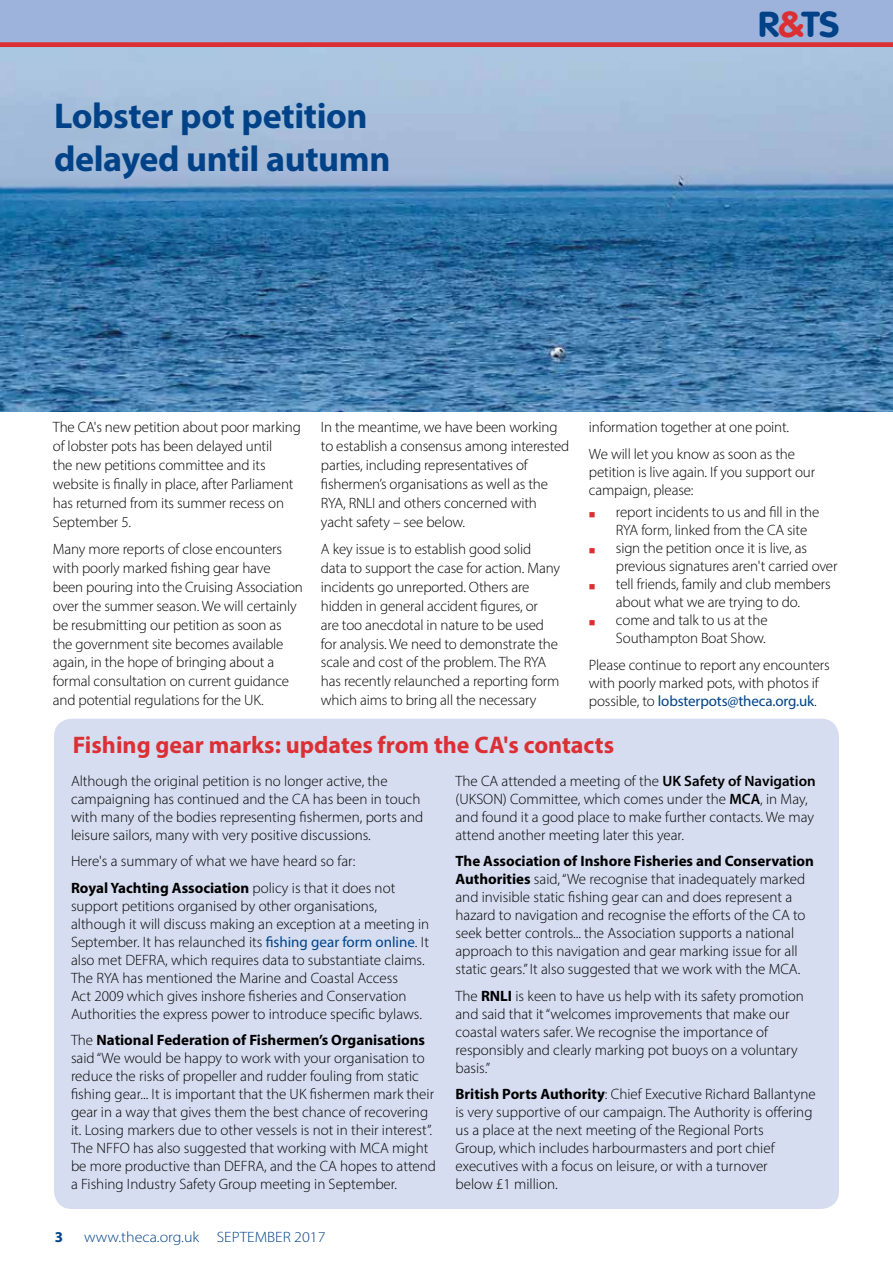
<style>
.page{position:relative;width:893px;height:1263px;background:#fff}
.page>*{position:absolute;margin:0;border:0;box-sizing:border-box;transform-origin:0 0}
.t1{font:700 36px/43.2px "Myriad Pro";letter-spacing:-.01em;color:#004288}
.t2{font:700 36px "Vag Rounded";color:#004288;scale:1.07 1}
.t3{font:700 24px "Myriad Pro";color:#dc2f34}
.t4{font:300 15px/18px "Myriad Pro";color:#000}
.t5{font:300 15px "Myriad Pro";color:#004288;scale:1.07 1}
.t6{font:700 15px "Myriad Pro";color:#004288}
.s1{color:#dc2f34}
.s2{font-weight:400;color:#004288}
.s3{font-weight:700}
.s4{font-weight:600}
</style>
<div class="page">
<div style="left:0;top:0;width:893px;height:44px;background:#9eb3db"></div>
<img style="left:0;top:47px;width:893px;height:365px">
<div style="left:54px;top:719px;width:785px;height:490px;background:#d6ddf0;border-radius:18px"></div>
<hr style="left:0;top:43px;width:893px;height:4px;background:#dc2f34">
<h1 class="t1" style="left:54px;top:93px;width:338px">Lobster pot petition delayed until autumn</h1>
<h1 class="t2" style="left:759px;top:3px;width:77px">R<span class="s1">&amp;</span>TS</h1>
<p class="t4" style="left:53px;top:418px;width:249px;line-height:18.9px">The CA's new petition about poor marking of lobster pots has been delayed until<br>the new petitions committee and its website is finally in place, after Parliament has returned from its summer recess on September 5.</p>
<p class="t4" style="left:53px;top:540px;width:251px;line-height:18.9px">Many more reports of close encounters with poorly marked fishing gear have been pouring into the Cruising Association over the summer season. We will certainly be resubmitting our petition as soon as the government site becomes available again, in the hope of bringing about a formal consultation on current guidance and potential regulations for the UK.</p>
<p class="t4" style="left:321px;top:418px;width:250px;line-height:18.9px">In the meantime, we have been working to establish a consensus among interested parties, including representatives of fishermen’s organisations as well as the RYA, RNLI and others concerned with yacht safety – see below.</p>
<p class="t4" style="left:321px;top:540px;width:241px;line-height:18.9px">A key issue is to establish good solid data to support the case for action. Many incidents go unreported. Others are hidden in general accident figures, or<br>are too anecdotal in nature to be used for analysis. We need to demonstrate the scale and cost of the problem. The RYA has recently relaunched a reporting form which aims to bring all the necessary</p>
<p class="t4" style="left:589px;top:414px;width:208px;line-height:26.5px">information together at one point.<br>We will let you know as soon as the</p>
<p class="t4" style="left:589px;top:463px;width:228px">petition is live again. If you support our campaign, please:</p>
<p class="t4" style="left:616px;top:503px;width:205px;text-indent:-27px"><span class="s1">■</span> report incidents to us and fill in the<br>RYA form, linked from the CA site</p>
<p class="t4" style="left:616px;top:539px;width:223px;text-indent:-27px"><span class="s1">■</span> sign the petition once it is live, as previous signatures aren't carried over</p>
<p class="t4" style="left:589px;top:575px;width:243px;text-align:center"><span class="s1">■</span> tell friends, family and club members about what we are trying to do.</p>
<p class="t4" style="left:589px;top:611px;width:180px;text-align:right"><span class="s1">■</span> come and talk to us at the<br>Southampton Boat Show.</p>
<p class="t4" style="left:589px;top:656px;width:242px">Please continue to report any encounters with poorly marked pots, with photos if possible, to <span class="s2">lobsterpots@theca.org.uk</span>.</p>
<h2 class="t3" style="left:73px;top:729px;width:543px">Fishing gear marks: updates from the CA's contacts</h2>
<p class="t4" style="left:71px;top:771px;width:354px">Although the original petition is no longer active, the campaigning has continued and the CA has been in touch with many of the bodies representing fishermen, ports and leisure sailors, many with very positive discussions.</p>
<p class="t4" style="left:71px;top:848px;width:326px;line-height:26.5px">Here's a summary of what we have heard so far:<br><span class="s3">Royal Yachting Association</span> policy is that it does not</p>
<p class="t4" style="left:71px;top:896px;width:360px">support petitions organised by other organisations, although it will discuss making an exception at a meeting in September. It has relaunched its <span class="s2">fishing gear form online</span>. It also met DEFRA, which requires data to substantiate claims.<br>The RYA has mentioned the Marine and Coastal Access<br>Act 2009 which gives inshore fisheries and Conservation Authorities the express power to introduce specific bylaws.</p>
<p class="t4" style="left:71px;top:1031px;width:366px">The <span class="s3">National Federation of Fishermen’s Organisations </span>said “We would be happy to work with your organisation to reduce the risks of propeller and rudder fouling from static fishing gear... It is important that the UK fishermen mark their gear in a way that gives them the best chance of recovering it. Losing markers due to other vessels is not in their interest”.<br>The NFFO has also suggested that working with MCA might be more productive than DEFRA, and the CA hopes to attend a Fishing Industry Safety Group meeting in September.</p>
<p class="t6" style="left:55px;top:1227px;width:10px">3</p>
<p class="t5" style="left:84px;top:1227px;width:227px">www.theca.org.uk SEPTEMBER 2017</p>
<p class="t4" style="left:455px;top:771px;width:362px">The CA attended a meeting of the <span class="s4">UK Safety of Navigation </span>(UKSON) Committee, which comes under the <span class="s4">MCA</span>, in May, and found it a good place to make further contacts. We may attend another meeting later this year.</p>
<p class="t4" style="left:455px;top:852px;width:360px"><span class="s3">The Association of Inshore Fisheries and Conservation Authorities</span> said, “We recognise that inadequately marked and invisible static fishing gear can and does represent a hazard to navigation and recognise the efforts of the CA to seek better controls... the Association supports a national approach to this navigation and gear marking issue for all static gears.” It also suggested that we work with the MCA.</p>
<p class="t4" style="left:455px;top:986px;width:350px">The <span class="s3">RNLI</span> is keen to have us help with its safety promotion and said that it “welcomes improvements that make our coastal waters safer. We recognise the importance of responsibly and clearly marking pot buoys on a voluntary basis.”</p>
<p class="t4" style="left:455px;top:1085px;width:362px"><span class="s3">British Ports Authority</span>: Chief Executive Richard Ballantyne is very supportive of our campaign. The Authority is offering us a place at the next meeting of the Regional Ports<br>Group, which includes harbourmasters and port chief executives with a focus on leisure, or with a turnover<br>below £1 million.</p>
</div>
